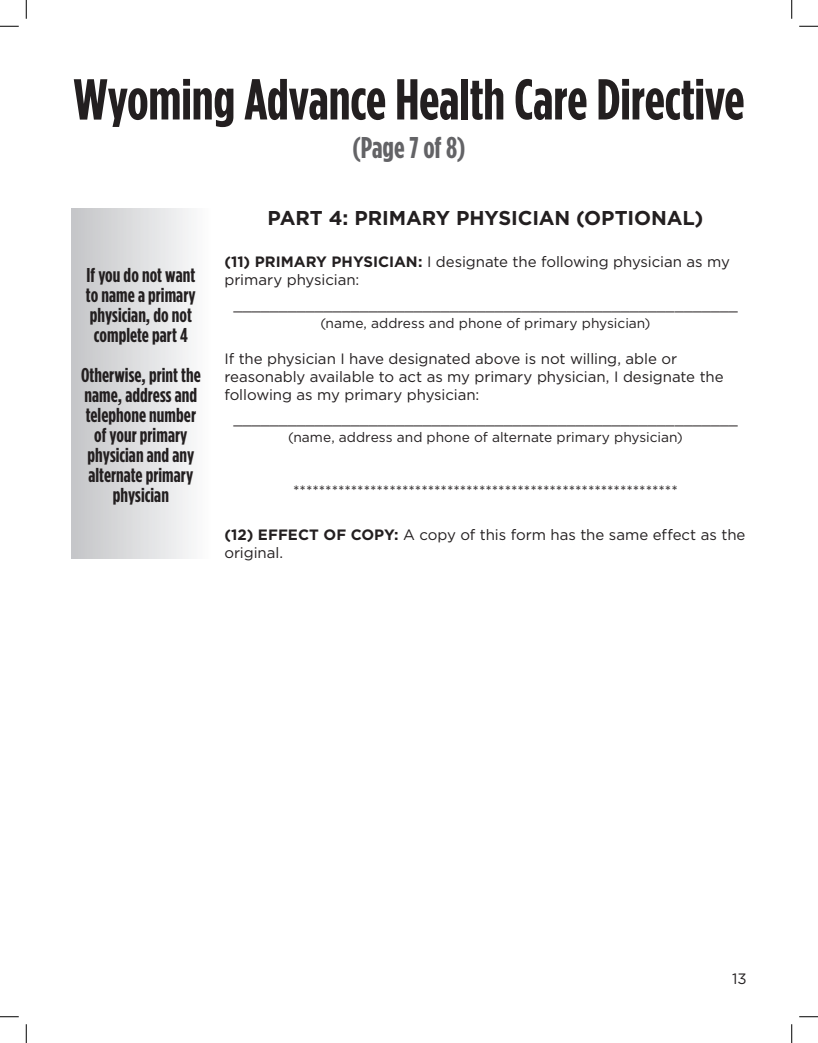
<style>
.page{position:relative;width:818px;height:1043px;background:#fff}
.page>*{position:absolute;margin:0;border:0;box-sizing:border-box;transform-origin:0 0}
.Section_Header{font:700 57.5px "Gotham Condensed";letter-spacing:-.005em;color:#231f20}
.Section_Header-2{font:700 30px "Gotham Condensed";letter-spacing:-.005em;color:#636366}
.Section_Header-3{font:700 20px/20px "Gotham Condensed";letter-spacing:.005em;color:#231f20;text-align:center}
.t1{font:700 20px "Gotham";letter-spacing:-.005em;color:#231f20}
.t2{font:15px/18px "Gotham";letter-spacing:-.005em;color:#231f20}
.t3{font:13.75px "Gotham";letter-spacing:.005em;color:#231f20}
.s1{font-weight:700}
</style>
<div class="page">
<div style="left:71px;top:208px;width:139px;height:350px;background:linear-gradient(to right,#c3c4c7,#fcfcfd)"></div>
<svg style="left:0;top:25px;width:19px;height:2px"></svg>
<svg style="left:799px;top:25px;width:19px;height:2px"></svg>
<svg style="left:0;top:1016px;width:19px;height:1px"></svg>
<svg style="left:799px;top:1016px;width:19px;height:1px"></svg>
<svg style="left:25px;top:0;width:2px;height:19px"></svg>
<svg style="left:25px;top:1024px;width:2px;height:18px"></svg>
<svg style="left:791px;top:0;width:1px;height:19px"></svg>
<svg style="left:791px;top:1024px;width:1px;height:18px"></svg>
<p class="Section_Header" style="left:74px;top:67px;width:672px">Wyoming Advance Health Care Directive</p>
<p class="Section_Header-2" style="left:352px;top:131px;width:115px">(Page 7 of 8)</p>
<p class="Section_Header-3" style="left:86px;top:264px;width:111px">If you do not want to name a primary physician, do not complete part 4</p>
<p class="Section_Header-3" style="left:81px;top:364px;width:121px">Otherwise, print the name, address and telephone number of your primary physician and any alternate primary physician</p>
<p class="t1" style="left:267px;top:206px;width:437px">PART 4: PRIMARY PHYSICIAN (OPTIONAL)</p>
<p class="t2" style="left:224px;top:252px;width:507px"><span class="s1">(11) PRIMARY PHYSICIAN:</span> I designate the following physician as my primary physician:</p>
<p class="t2" style="left:233px;top:295px;width:506px">________________________________________________________</p>
<p class="t3" style="left:320px;top:315px;width:331px">(name, address and phone of primary physician)</p>
<p class="t2" style="left:224px;top:349px;width:500px">If the physician I have designated above is not willing, able or reasonably available to act as my primary physician, I designate the following as my primary physician:</p>
<p class="t2" style="left:233px;top:409px;width:506px">________________________________________________________</p>
<p class="t3" style="left:288px;top:429px;width:396px">(name, address and phone of alternate primary physician)</p>
<p class="t2" style="left:293px;top:481px;width:386px">************************************************************</p>
<p class="t2" style="left:224px;top:526px;width:522px"><span class="s1">(12) EFFECT OF COPY:</span> A copy of this form has the same effect as the original.</p>
<p class="t2" style="left:732px;top:969px;width:16px">13</p>
</div>
